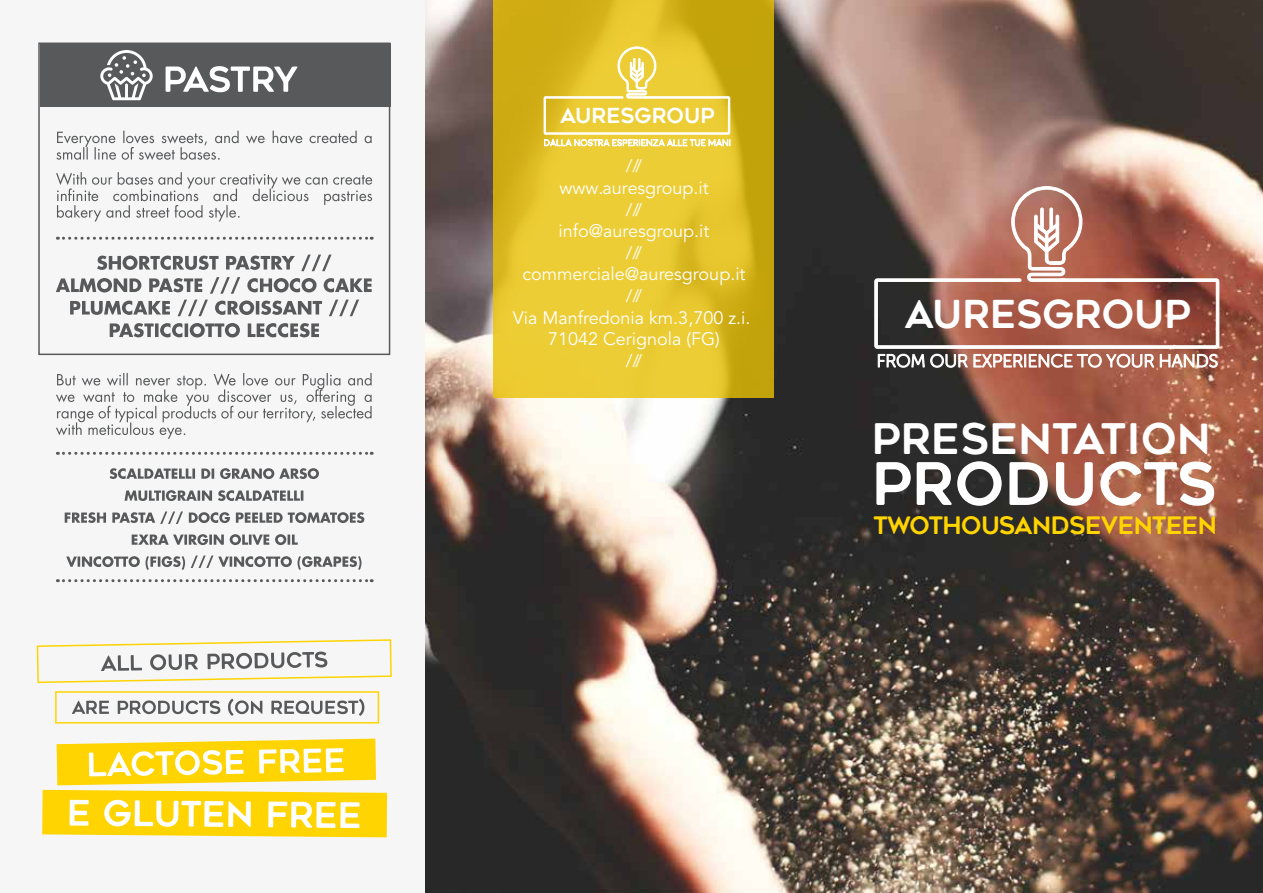
<style>
.page{position:relative;width:1263px;height:893px;background:#fff}
.page>*{position:absolute;margin:0;border:0;box-sizing:border-box;transform-origin:0 0}
.t1{font:58.5px "Geometos Rounded";letter-spacing:.01em;color:#fff}
.t2{font:42px "Geometos Rounded";letter-spacing:.01em;color:#fff}
.t3{font:38.4px "Geometos Rounded";color:#fff}
.t4{font:24px "Geometos Rounded";letter-spacing:-.02em;color:#ffd400}
.t5{font:20.7px "Geometos Rounded";color:#fff}
.t6{font:18px/21.6px "Avenir LT Std";color:#fff;text-align:center}
</style>
<div class="page">
<div style="left:0;top:0;width:446px;height:893px;background:#f6f6f6"></div>
<img style="left:425px;top:0;width:838px;height:893px">
<svg style="left:493px;top:0;width:281px;height:398px;background:#dfbe26"></svg>
<svg style="left:543px;top:46px;width:188px;height:104px;background:#e9cd48"></svg>
<div style="left:40px;top:43px;width:350px;height:64px;background:#58595b"></div>
<div style="left:38px;top:43px;width:352px;height:312px;border:2px solid #58595b"></div>
<svg style="left:56px;top:172px;width:316px;height:49px"></svg>
<svg style="left:56px;top:131px;width:316px;height:29px"></svg>
<svg style="left:56px;top:373px;width:316px;height:66px"></svg>
<svg style="left:166px;top:66px;width:131px;height:26px"></svg>
<svg style="left:100px;top:50px;width:53px;height:50px"></svg>
<svg style="left:110px;top:323px;width:209px;height:14px"></svg>
<svg style="left:70px;top:300px;width:289px;height:16px"></svg>
<svg style="left:56px;top:277px;width:316px;height:17px"></svg>
<svg style="left:97px;top:255px;width:234px;height:16px"></svg>
<svg style="left:66px;top:555px;width:295px;height:15px"></svg>
<svg style="left:132px;top:534px;width:166px;height:11px"></svg>
<svg style="left:65px;top:511px;width:299px;height:13px"></svg>
<svg style="left:125px;top:490px;width:178px;height:11px"></svg>
<svg style="left:110px;top:468px;width:209px;height:11px"></svg>
<svg style="left:57px;top:237px;width:315px;height:3px"></svg>
<svg style="left:57px;top:452px;width:315px;height:3px"></svg>
<svg style="left:57px;top:579px;width:315px;height:3px"></svg>
<svg style="left:36px;top:639px;width:356px;height:45px"></svg>
<svg style="left:42px;top:739px;width:345px;height:98px"></svg>
<div style="left:55px;top:691px;width:324px;height:32px;border:2px solid #ffd400"></div>
<svg style="left:72px;top:699px;width:292px;height:17px"></svg>
<svg style="left:874px;top:186px;width:346px;height:195px;background:#a06b5e"></svg>
<p class="t5" style="left:560px;top:104px;width:156px">AURESGROUP</p>
<p class="t6" style="left:513px;top:156px;width:239px">///<br>www.auresgroup.it<br>///<br>info@auresgroup.it<br>/// commerciale@auresgroup.it ///<br>Via Manfredonia km.3,700 z.i.<br>71042 Cerignola (FG)<br>///</p>
<h3 class="t3" style="left:904px;top:293px;width:288px">AURESGROUP</h3>
<h2 class="t2" style="left:872px;top:416px;width:340px">PRESENTATION</h2>
<h1 class="t1" style="left:872px;top:451px;width:346px">PRODUCTS</h1>
<h3 class="t4" style="left:873px;top:512px;width:346px">TWOTHOUSANDSEVENTEEN</h3>
</div>
